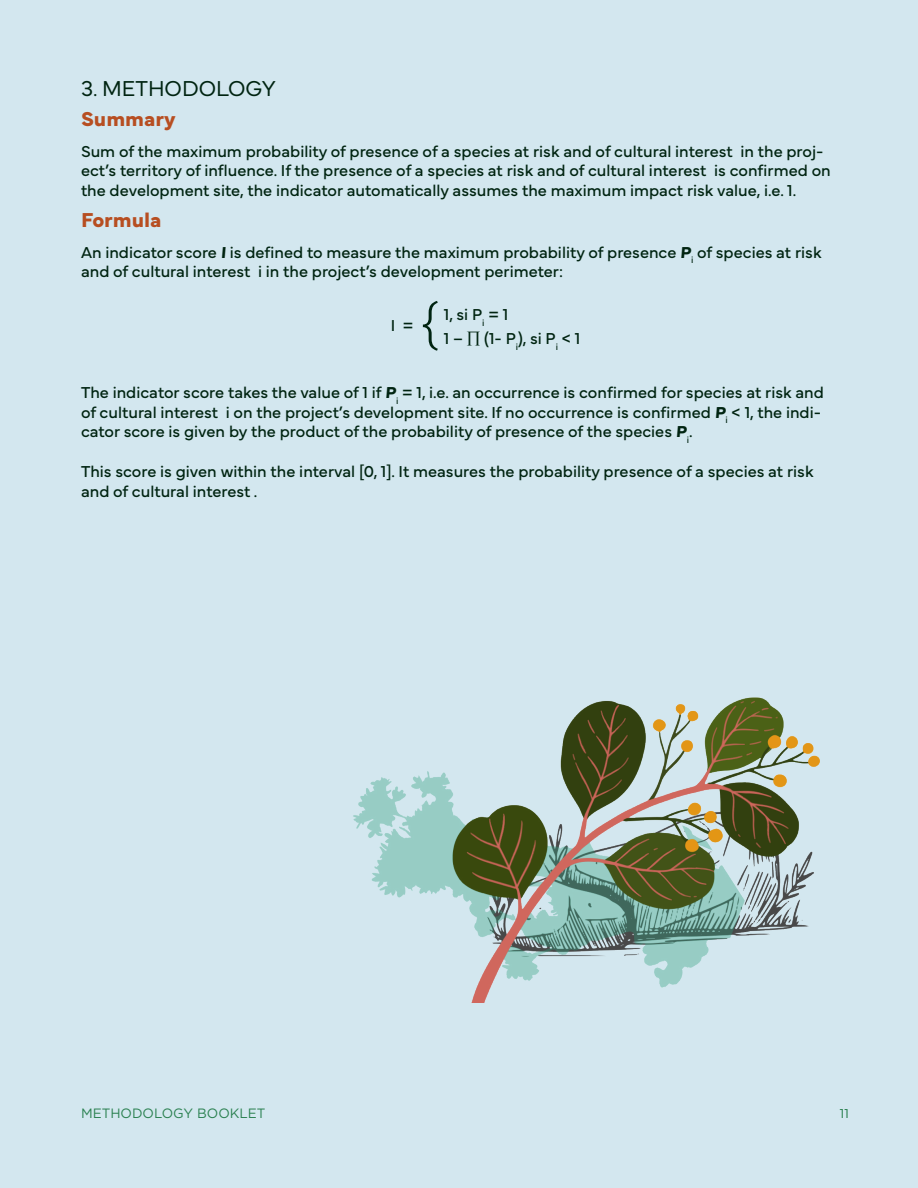
<style>
.page{position:relative;width:918px;height:1188px;background:#d3e7ef}
.page>*{position:absolute;margin:0;border:0;box-sizing:border-box;transform-origin:0 0}
.indice{font:300 51px "Roboto";color:#002411}
.sous-titre{font:300 22.5px "Mundial";color:#002411}
.sous-titre2{font:700 21px "Mundial";color:#b74e21}
.texte_courant{font:16.5px/19.5px "Mundial";color:#002411}
.Paragraph_Style_2_fin{font:16.5px/19.5px "Mundial";color:#002411}
.t1{font:13.5px "Gotham";color:#2b8151}
.t2{font:300 13.5px "Mundial";color:#2b8151}
.s1{font-weight:700}
</style>
<div class="page">
<img style="left:353px;top:697px;width:467px;height:305px">
<p class="sous-titre" style="left:81px;top:71px;width:196px">3. METHODOLOGY</p>
<p class="sous-titre2" style="left:81px;top:103px;width:96px">Summary</p>
<p class="texte_courant" style="left:81px;top:140px;width:751px">Sum of the maximum probability of presence of a species at risk and of cultural interest in the proj&shy;ect’s territory of influence. If the presence of a species at risk and of cultural interest is confirmed on the development site, the indicator automatically assumes the maximum impact risk value, i.e. 1.</p>
<p class="sous-titre2" style="left:81px;top:204px;width:82px">Formula</p>
<p class="texte_courant" style="left:81px;top:241px;width:742px">An indicator score <span class="s1">I</span> is defined to measure the maximum probability of presence <span class="s1">P</span><sub>i</sub> of species at risk and of cultural interest i in the project’s development perimeter:</p>
<p class="texte_courant" style="left:391px;top:314px;width:24px">I =</p>
<p class="indice" style="left:421px;top:287px;width:18px">{</p>
<p class="texte_courant" style="left:444px;top:301px;width:138px;line-height:24px">1, si P<sub>i</sub> = 1<br>1 – ∏ (1- P<sub>i</sub>), si P<sub>i</sub> &lt; 1</p>
<p class="Paragraph_Style_2_fin" style="left:81px;top:382px;width:744px">The indicator score takes the value of 1 if <span class="s1">P</span><sub>i</sub> = 1, i.e. an occurrence is confirmed for species at risk and of cultural interest i on the project’s development site. If no occurrence is confirmed <span class="s1">P</span><sub>i</sub> &lt; 1, the indi&shy;cator score is given by the product of the probability of presence of the species <span class="s1">P</span><sub>i</sub>.</p>
<p class="Paragraph_Style_2_fin" style="left:81px;top:460px;width:734px">This score is given within the interval [0, 1]. It measures the probability presence of a species at risk and of cultural interest .</p>
<p class="t1" style="left:81px;top:1104px;width:186px">METHODOLOGY BOOKLET</p>
<p class="t2" style="left:840px;top:1103px;width:10px">11</p>
</div>
